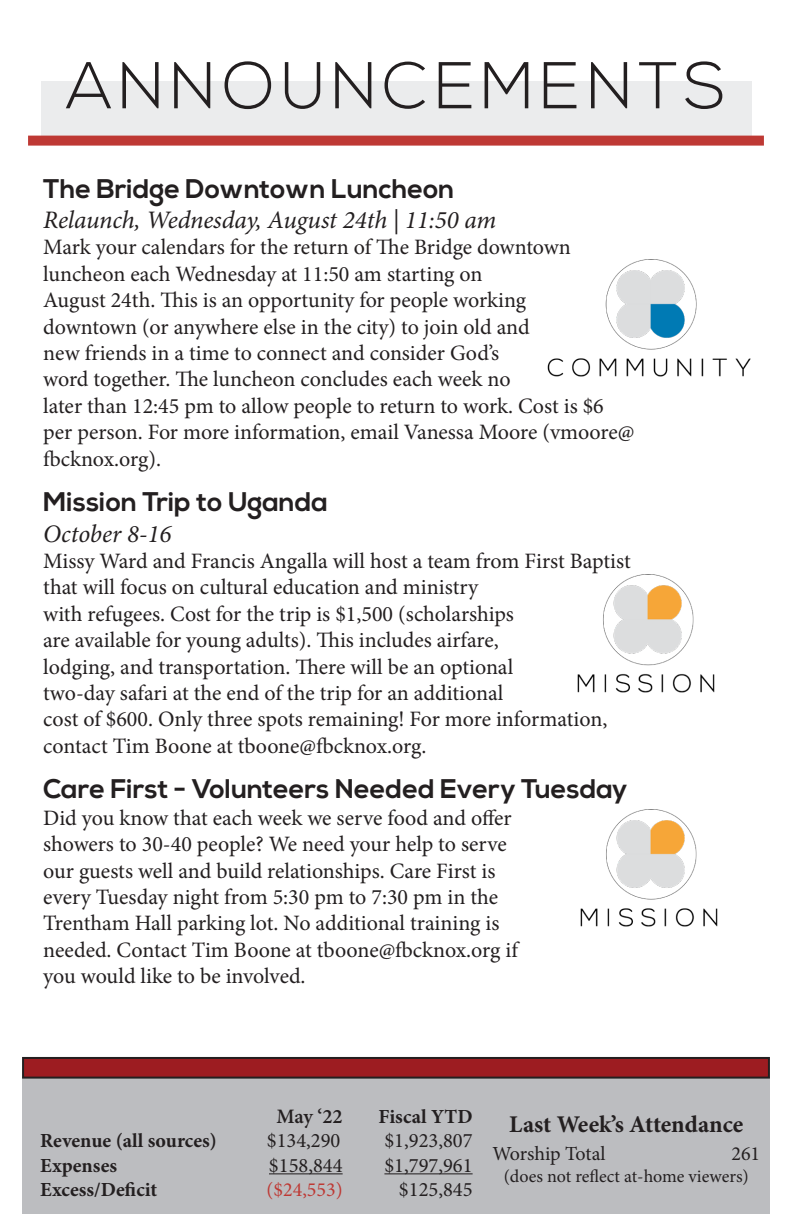
<style>
.page{position:relative;width:792px;height:1224px;background:#fff}
.page>*{position:absolute;margin:0;border:0;box-sizing:border-box;transform-origin:0 0}
.t1{font:300 66px "Nexa";letter-spacing:.08em;color:#231f20}
.announcement_title{font:700 27px "Nexa";color:#231f20}
.announcement_subtile{font:italic 25.2px "Minion Pro";letter-spacing:-.005em;color:#231f20}
.t2{font:700 24px "Minion Pro";letter-spacing:-.005em;color:#231f20}
.announcement_copy{font:22px/26.4px "Minion Pro";letter-spacing:-.005em;color:#231f20}
.t3{font:20.6px/24.6px "Minion Pro";color:#231f20;text-align:right}
.t4{font:600 20.6px "Minion Pro";color:#231f20}
.t5{font:700 20px "Minion Pro";color:#231f20}
.t6{font:20px "Minion Pro";letter-spacing:-.005em;color:#231f20}
.t7{font:20px "Minion Pro";color:#be3934}
.t8{font:18px "Minion Pro";color:#231f20}
</style>
<div class="page">
<div style="left:22px;top:1077px;width:748px;height:137px;background:#bcbdc0"></div>
<div style="left:23px;top:1058px;width:746px;height:20px;background:#9d1c21"></div>
<div style="left:22px;top:1057px;width:748px;height:22px;border:2px solid #231f20"></div>
<hr style="left:269px;top:1173px;width:74px;height:1px;background:#231f20">
<hr style="left:384px;top:1173px;width:89px;height:1px;background:#231f20">
<div style="left:41px;top:81px;width:710px;height:63px;background:#ebeced"></div>
<div style="left:28px;top:136px;width:736px;height:10px;background:#be3934"></div>
<img style="left:580px;top:809px;width:138px;height:118px">
<img style="left:577px;top:575px;width:138px;height:118px">
<img style="left:548px;top:259px;width:203px;height:118px">
<p class="t1" style="left:66px;top:48px;width:661px">ANNOUNCEMENTS</p>
<p class="announcement_title" style="left:43px;top:173px;width:413px">The Bridge Downtown Luncheon</p>
<p class="announcement_subtile" style="left:43px;top:203px;width:455px">Relaunch, Wednesday, August 24th | 11:50 am</p>
<p class="announcement_copy" style="left:43px;top:234px;width:593px">Mark your calendars for the return of The Bridge downtown luncheon each Wednesday at 11:50 am starting on<br>August 24th. This is an opportunity for people working<br>downtown (or anywhere else in the city) to join old and<br>new friends in a time to connect and consider God’s<br>word together. The luncheon concludes each week no<br>later than 12:45 pm to allow people to return to work. Cost is $6 per person. For more information, email Vanessa Moore (vmoore@ fbcknox.org).</p>
<p class="announcement_title" style="left:43px;top:486px;width:286px">Mission Trip to Uganda</p>
<p class="announcement_subtile" style="left:43px;top:516px;width:130px">October 8-16</p>
<p class="announcement_copy" style="left:43px;top:548px;width:589px">Missy Ward and Francis Angalla will host a team from First Baptist that will focus on cultural education and ministry<br>with refugees. Cost for the trip is $1,500 (scholarships<br>are available for young adults). This includes airfare,<br>lodging, and transportation. There will be an optional<br>two-day safari at the end of the trip for an additional<br>cost of $600. Only three spots remaining! For more information, contact Tim Boone at tboone@fbcknox.org.</p>
<p class="announcement_title" style="left:43px;top:773px;width:586px">Care First - Volunteers Needed Every Tuesday</p>
<p class="announcement_copy" style="left:43px;top:805px;width:476px">Did you know that each week we serve food and offer showers to 30-40 people? We need your help to serve our guests well and build relationships. Care First is every Tuesday night from 5:30 pm to 7:30 pm in the Trentham Hall parking lot. No additional training is needed. Contact Tim Boone at tboone@fbcknox.org if you would like to be involved.</p>
<p class="t4" style="left:276px;top:1102px;width:68px">May ‘22</p>
<p class="t5" style="left:40px;top:1127px;width:178px">Revenue (all sources)</p>
<p class="t3" style="left:267px;top:1128px;width:75px">$134,290</p>
<p class="t5" style="left:40px;top:1151px;width:78px">Expenses</p>
<p class="t3" style="left:269px;top:1153px;width:75px">$158,844</p>
<p class="t5" style="left:40px;top:1175px;width:119px">Excess/Deficit</p>
<p class="t7" style="left:267px;top:1176px;width:77px">($24,553)</p>
<p class="t5" style="left:379px;top:1102px;width:96px">Fiscal YTD</p>
<p class="t3" style="left:384px;top:1128px;width:90px">$1,923,807 $1,797,961 $125,845</p>
<p class="t2" style="left:509px;top:1108px;width:236px">Last Week’s Attendance</p>
<p class="t6" style="left:492px;top:1140px;width:115px">Worship Total</p>
<p class="t6" style="left:731px;top:1140px;width:30px">261</p>
<p class="t8" style="left:504px;top:1164px;width:247px">(does not reflect at-home viewers)</p>
</div>
